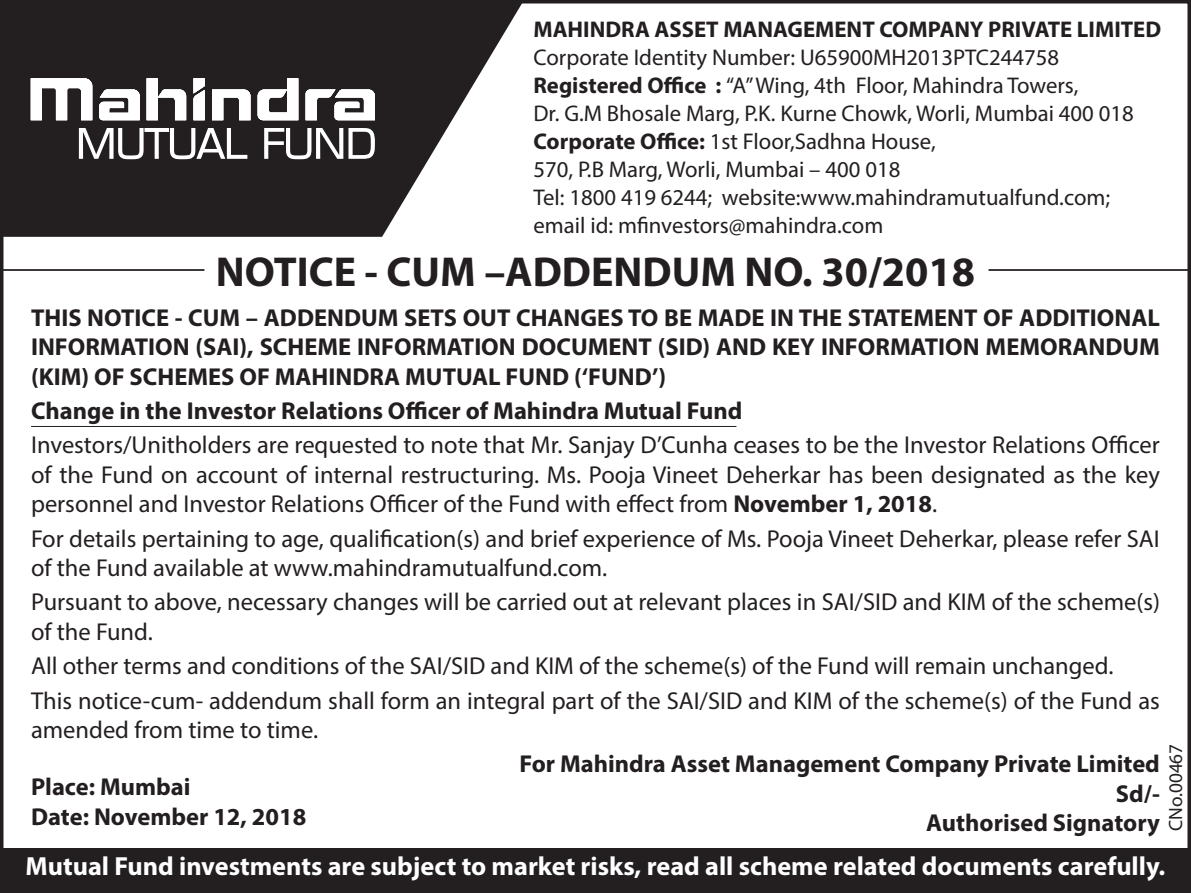
<style>
.page{position:relative;width:1191px;height:893px;background:#fff}
.page>*{position:absolute;margin:0;border:0;box-sizing:border-box;transform-origin:0 0}
.t1{font:700 42px "Myriad Pro";color:#231f20}
.t2{font:700 26.25px "Myriad Pro";color:#fff}
.t3{font:24.5px/29.4px "Myriad Pro";color:#231f20}
.t4{font:700 24.5px/29.4px "Myriad Pro";color:#231f20;text-align:justify}
.t5{font:22.75px/28px "Myriad Pro";color:#231f20}
.t6{font:19.25px "Myriad Pro";color:#231f20}
.s1{font-weight:700}
</style>
<div class="page">
<svg style="left:0;top:0;width:524px;height:237px;fill:#231f20"></svg>
<div style="left:0;top:848px;width:1191px;height:45px;background:#231f20"></div>
<svg style="left:79px;top:128px;width:296px;height:31px"></svg>
<svg style="left:99px;top:89px;width:41px;height:31px"></svg>
<svg style="left:258px;top:78px;width:40px;height:42px"></svg>
<svg style="left:306px;top:89px;width:69px;height:31px"></svg>
<svg style="left:193px;top:78px;width:12px;height:42px"></svg>
<svg style="left:31px;top:78px;width:61px;height:42px"></svg>
<svg style="left:212px;top:90px;width:38px;height:30px"></svg>
<svg style="left:147px;top:78px;width:39px;height:42px"></svg>
<hr style="left:1px;top:269px;width:203px;height:2px;background:#231f20">
<hr style="left:988px;top:269px;width:202px;height:2px;background:#231f20">
<hr style="left:31px;top:426px;width:705px;height:1px;background:#231f20">
<p class="t5" style="left:533px;top:15px;width:629px"><span class="s1">MAHINDRA ASSET MANAGEMENT COMPANY PRIVATE LIMITED </span>Corporate Identity Number: U65900MH2013PTC244758<br><span class="s1">Registered Office :</span> “A” Wing, 4th Floor, Mahindra Towers,<br>Dr. G.M Bhosale Marg, P.K. Kurne Chowk, Worli, Mumbai 400 018<br><span class="s1">Corporate Office:</span> 1st Floor,Sadhna House,<br>570, P.B Marg, Worli, Mumbai – 400 018<br>Tel: 1800 419 6244; website:www.mahindramutualfund.com; email id: mfinvestors@mahindra.com</p>
<p class="t1" style="left:216px;top:244px;width:761px">NOTICE - CUM –ADDENDUM NO. 30/2018</p>
<p class="t4" style="left:31px;top:302px;width:1130px">THIS NOTICE - CUM – ADDENDUM SETS OUT CHANGES TO BE MADE IN THE STATEMENT OF ADDITIONAL INFORMATION (SAI), SCHEME INFORMATION DOCUMENT (SID) AND KEY INFORMATION MEMORANDUM (KIM) OF SCHEMES OF MAHINDRA MUTUAL FUND (‘FUND’)</p>
<p class="t4" style="left:31px;top:395px;width:713px">Change in the Investor Relations Officer of Mahindra Mutual Fund</p>
<p class="t3" style="left:31px;top:430px;width:1130px;text-align:justify">Investors/Unitholders are requested to note that Mr. Sanjay D’Cunha ceases to be the Investor Relations Officer of the Fund on account of internal restructuring. Ms. Pooja Vineet Deherkar has been designated as the key personnel and Investor Relations Officer of the Fund with effect from <span class="s1">November 1, 2018</span>.</p>
<p class="t3" style="left:31px;top:523px;width:1130px">For details pertaining to age, qualification(s) and brief experience of Ms. Pooja Vineet Deherkar, please refer SAI of the Fund available at www.mahindramutualfund.com.</p>
<p class="t3" style="left:31px;top:587px;width:1130px">Pursuant to above, necessary changes will be carried out at relevant places in SAI/SID and KIM of the scheme(s) of the Fund.</p>
<p class="t3" style="left:31px;top:651px;width:1084px">All other terms and conditions of the SAI/SID and KIM of the scheme(s) of the Fund will remain unchanged.</p>
<p class="t3" style="left:31px;top:685px;width:1130px">This notice-cum- addendum shall form an integral part of the SAI/SID and KIM of the scheme(s) of the Fund as amended from time to time.</p>
<p class="t4" style="left:519px;top:748px;width:642px;text-align:right">For Mahindra Asset Management Company Private Limited<br>Sd/-<br>Authorised Signatory</p>
<p class="t4" style="left:31px;top:771px;width:277px">Place: Mumbai<br>Date: November 12, 2018</p>
<p class="t6" style="left:1163px;top:831px;width:89px;rotate:-90deg">CNo.00467</p>
<p class="t2" style="left:26px;top:849px;width:1141px">Mutual Fund investments are subject to market risks, read all scheme related documents carefully.</p>
</div>
